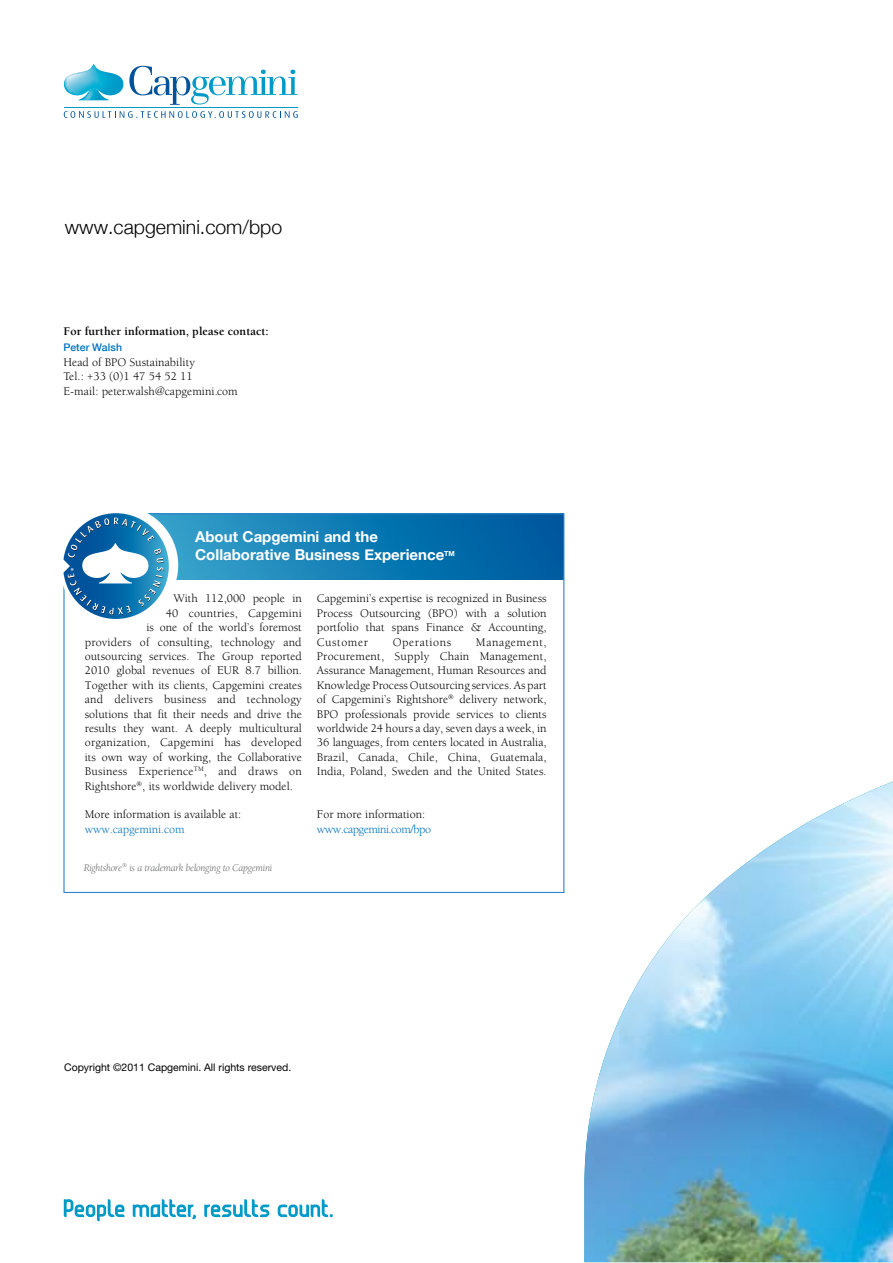
<style>
.page{position:relative;width:893px;height:1263px;background:#fff}
.page>*{position:absolute;margin:0;border:0;box-sizing:border-box;transform-origin:0 0}
.t1{font:300 19.5px "Helvetica Neue";color:#000}
.t2{font:700 15px/18px "Helvetica Neue";color:#fff}
.t3{font:12px/14.4px "Berkeley Pro";color:#000;text-align:justify}
.t4{font:700 12px "Berkeley Pro";letter-spacing:.005em;color:#000}
.t5{font:12px "Berkeley Pro";letter-spacing:.02em;color:#000}
.t6{font:12px "Berkeley Pro";letter-spacing:-.04em;color:#0072bc}
.t7{font:12px "Berkeley Pro";letter-spacing:-.01em;color:#0072bc}
.t8{font:12px "Berkeley Pro";letter-spacing:.05em;color:#000}
.t9{font:italic 10.5px "Berkeley Pro";letter-spacing:-.025em;color:#6d6e71}
.t10{font:10.5px "Helvetica Neue LT Pro";color:#000}
.t11{font:500 10.5px "Helvetica Neue";letter-spacing:.01em;color:#0072bc}
</style>
<div class="page">
<img style="left:584px;top:1186px;width:309px;height:76px">
<img style="left:584px;top:781px;width:309px;height:405px">
<svg style="left:64px;top:64px;width:233px;height:41px"></svg>
<svg style="left:64px;top:111px;width:234px;height:7px"></svg>
<hr style="left:64px;top:107px;width:233px;height:1px;background:#009ac7">
<svg style="left:64px;top:1199px;width:60px;height:22px"></svg>
<svg style="left:133px;top:1199px;width:63px;height:20px"></svg>
<svg style="left:278px;top:1199px;width:55px;height:18px"></svg>
<svg style="left:204px;top:1199px;width:65px;height:18px"></svg>
<svg style="left:178px;top:515px;width:384px;height:65px;background:#117ab2"></svg>
<svg style="left:63px;top:513px;width:115px;height:112px"></svg>
<h1 class="t1" style="left:65px;top:215px;width:219px">www.capgemini.com/bpo</h1>
<p class="t4" style="left:63px;top:324px;width:207px">For further information, please contact:</p>
<p class="t11" style="left:63px;top:341px;width:60px">Peter Walsh</p>
<p class="t3" style="left:63px;top:355px;width:176px;text-align:left">Head of BPO Sustainability<br>Tel.: +33 (0)1 47 54 52 11<br>E-mail: peter.walsh@capgemini.com</p>
<p class="t2" style="left:195px;top:528px;width:261px">About Capgemini and the<br>Collaborative Business Experience<sup>TM</sup></p>
<p class="t3" style="left:173px;top:591px;width:130px">With 112,000 people in</p>
<p class="t3" style="left:166px;top:606px;width:137px">40 countries, Capgemini</p>
<p class="t3" style="left:146px;top:620px;width:157px">is one of the world’s foremost</p>
<p class="t3" style="left:85px;top:635px;width:218px">providers of consulting, technology and</p>
<p class="t3" style="left:85px;top:649px;width:219px">outsourcing services. The Group reported</p>
<p class="t3" style="left:85px;top:663px;width:219px">2010 global revenues of EUR 8.7 billion.</p>
<p class="t3" style="left:85px;top:678px;width:219px">Together with its clients, Capgemini creates</p>
<p class="t3" style="left:85px;top:692px;width:218px">and delivers business and technology</p>
<p class="t3" style="left:85px;top:707px;width:219px">solutions that fit their needs and drive the</p>
<p class="t3" style="left:85px;top:721px;width:219px">results they want. A deeply multicultural</p>
<p class="t3" style="left:85px;top:735px;width:219px">organization, Capgemini has developed</p>
<p class="t3" style="left:85px;top:750px;width:219px">its own way of working, the Collaborative</p>
<p class="t5" style="left:85px;top:765px;width:219px">Business Experience<sup>TM</sup>, and draws on</p>
<p class="t3" style="left:85px;top:779px;width:210px">Rightshore<sup>®</sup>, its worldwide delivery model.</p>
<p class="t3" style="left:85px;top:807px;width:158px">More information is available at:</p>
<p class="t7" style="left:85px;top:822px;width:101px">www.capgemini.com</p>
<p class="t9" style="left:84px;top:861px;width:190px">Rightshore<sup>®</sup> is a trademark belonging to Capgemini</p>
<p class="t3" style="left:317px;top:591px;width:231px">Capgemini’s expertise is recognized in Business Process Outsourcing (BPO) with a solution portfolio that spans Finance &amp; Accounting, Customer</p>
<p class="t8" style="left:393px;top:635px;width:60px">Operations</p>
<p class="t3" style="left:317px;top:635px;width:231px;text-indent:159px">Management, Procurement, Supply Chain Management, Assurance Management, Human Resources and Knowledge Process Outsourcing services. As part of Capgemini’s Rightshore<sup>®</sup> delivery network, BPO professionals provide services to clients worldwide 24 hours a day, seven days a week, in 36 languages, from centers located in Australia, Brazil, Canada, Chile, China, Guatemala, India, Poland, Sweden and the United States.</p>
<p class="t3" style="left:317px;top:807px;width:110px">For more information:</p>
<p class="t6" style="left:317px;top:822px;width:116px">www.capgemini.com/bpo</p>
<p class="t10" style="left:64px;top:1061px;width:229px">Copyright ©2011 Capgemini. All rights reserved.</p>
</div>
